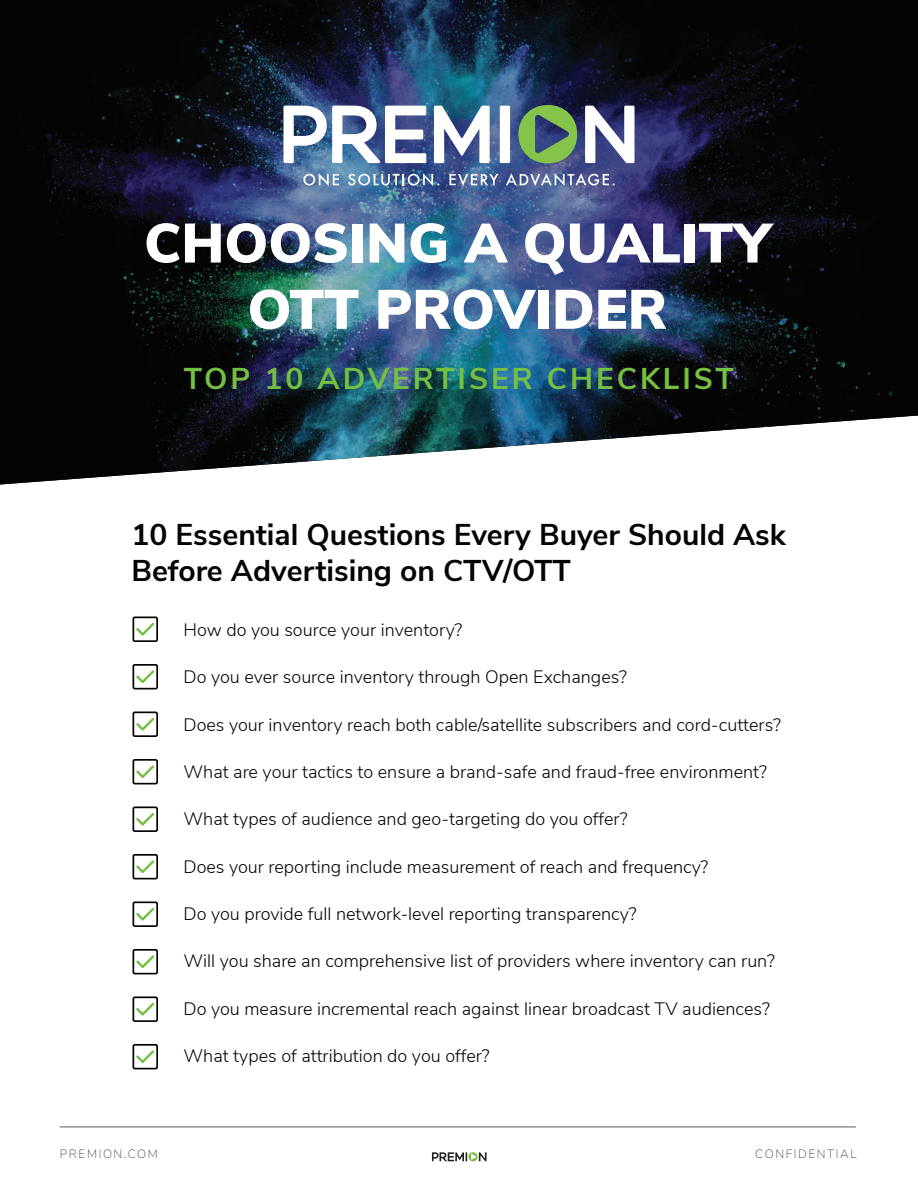
<style>
.page{position:relative;width:918px;height:1188px;background:#fff}
.page>*{position:absolute;margin:0;border:0;box-sizing:border-box;transform-origin:0 0}
.t1{font:900 55.2px/66.3px "Nunito Sans";color:#fff;text-align:center}
.t2{font:700 30px/36px "Nunito Sans";color:#040503}
.t3{font:700 30px "Nunito Sans";letter-spacing:.1em;color:#75c043}
.t4{font:300 18px "Nunito Sans";color:#040503}
.t5{font:200 12px "Nunito Sans";letter-spacing:.13em;color:#413f41}
</style>
<div class="page">
<svg style="left:432px;top:1152px;width:55px;height:9px"></svg>
<hr style="left:60px;top:1127px;width:796px;height:1px;background:#58595b">
<img style="left:0;top:0;width:918px;height:323px">
<img style="left:0;top:323px;width:816px;height:108px">
<div style="left:816px;top:323px;width:102px;height:100px;background:#040503"></div>
<img style="left:0;top:431px;width:204px;height:53px">
<img style="left:204px;top:431px;width:204px;height:38px">
<img style="left:408px;top:431px;width:204px;height:23px">
<img style="left:612px;top:431px;width:99px;height:8px">
<svg style="left:303px;top:173px;width:36px;height:13px"></svg>
<svg style="left:348px;top:173px;width:91px;height:13px"></svg>
<svg style="left:450px;top:174px;width:48px;height:12px"></svg>
<svg style="left:506px;top:173px;width:109px;height:13px"></svg>
<svg style="left:283px;top:106px;width:143px;height:57px"></svg>
<svg style="left:434px;top:106px;width:56px;height:57px"></svg>
<div style="left:500px;top:106px;width:10px;height:57px;background:#fff"></div>
<svg style="left:585px;top:106px;width:50px;height:57px"></svg>
<svg style="left:518px;top:105px;width:59px;height:58px;background:#5f8a5d"></svg>
<svg style="left:132px;top:616px;width:26px;height:26px"></svg>
<svg style="left:132px;top:664px;width:26px;height:25px"></svg>
<svg style="left:132px;top:711px;width:26px;height:26px"></svg>
<svg style="left:132px;top:759px;width:26px;height:25px"></svg>
<svg style="left:132px;top:806px;width:26px;height:26px"></svg>
<svg style="left:132px;top:854px;width:26px;height:25px"></svg>
<svg style="left:132px;top:901px;width:26px;height:26px"></svg>
<svg style="left:132px;top:949px;width:26px;height:25px"></svg>
<svg style="left:132px;top:996px;width:26px;height:26px"></svg>
<svg style="left:132px;top:1044px;width:26px;height:25px"></svg>
<h1 class="t1" style="left:144px;top:208px;width:628px">CHOOSING A QUALITY<br>OTT PROVIDER</h1>
<h2 class="t3" style="left:184px;top:357px;width:552px">TOP 10 ADVERTISER CHECKLIST</h2>
<h2 class="t2" style="left:132px;top:515px;width:656px">10 Essential Questions Every Buyer Should Ask<br>Before Advertising on CTV/OTT</h2>
<p class="t4" style="left:184px;top:617px;width:280px">How do you source your inventory?</p>
<p class="t4" style="left:184px;top:664px;width:445px">Do you ever source inventory through Open Exchanges?</p>
<p class="t4" style="left:184px;top:711px;width:599px">Does your inventory reach both cable/satellite subscribers and cord-cutters?</p>
<p class="t4" style="left:184px;top:759px;width:585px">What are your tactics to ensure a brand-safe and fraud-free environment?</p>
<p class="t4" style="left:184px;top:806px;width:446px">What types of audience and geo-targeting do you offer?</p>
<p class="t4" style="left:184px;top:853px;width:526px">Does your reporting include measurement of reach and frequency?</p>
<p class="t4" style="left:184px;top:901px;width:455px">Do you provide full network-level reporting transparency?</p>
<p class="t4" style="left:184px;top:948px;width:593px">Will you share an comprehensive list of providers where inventory can run?</p>
<p class="t4" style="left:184px;top:995px;width:588px">Do you measure incremental reach against linear broadcast TV audiences?</p>
<p class="t4" style="left:184px;top:1043px;width:308px">What types of attribution do you offer?</p>
<p class="t5" style="left:60px;top:1145px;width:100px">PREMION.COM</p>
<p class="t5" style="left:755px;top:1145px;width:103px">CONFIDENTIAL</p>
</div>
